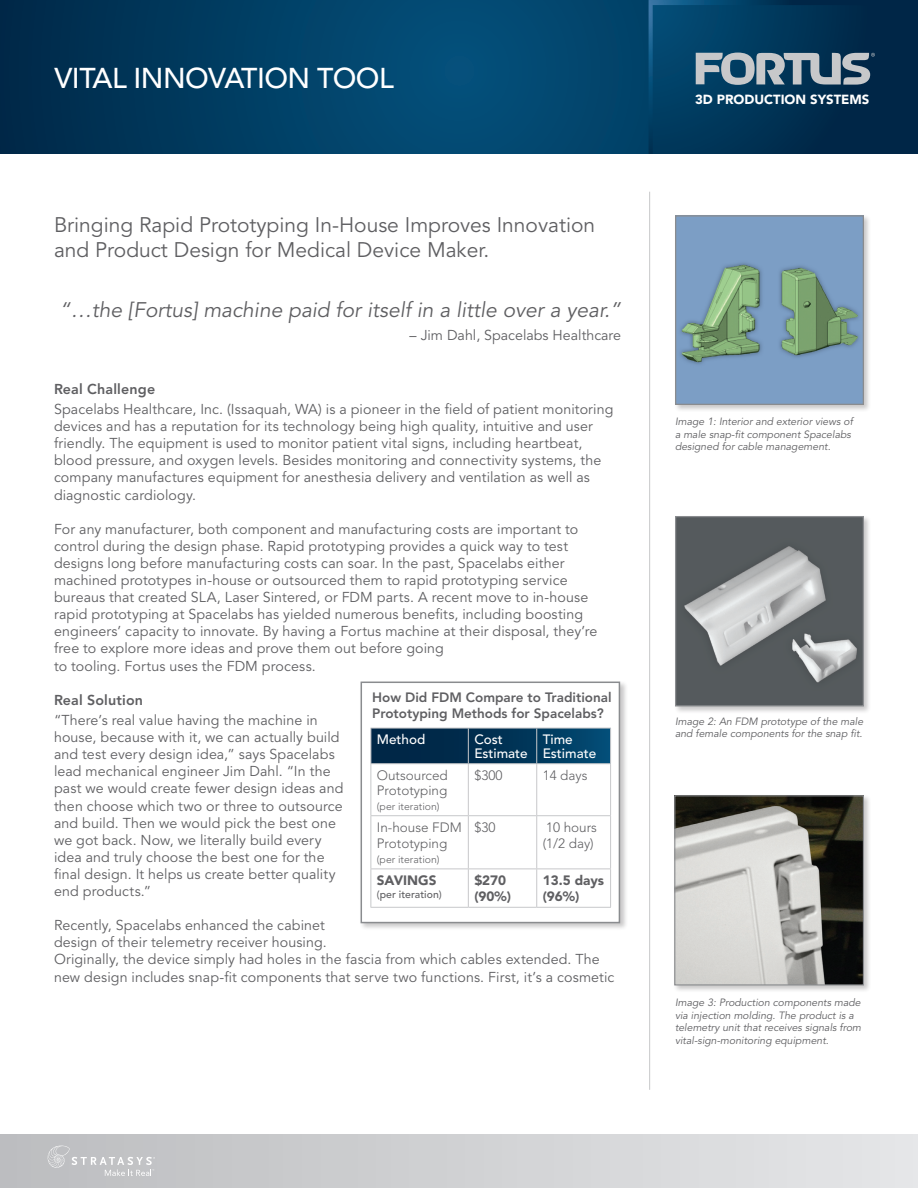
<style>
.page{position:relative;width:918px;height:1188px;background:#fff}
.page>*{position:absolute;margin:0;border:0;box-sizing:border-box;transform-origin:0 0}
.Main_title{font:500 28.5px "Avenir LT Std";letter-spacing:-.02em;color:#fff}
.Secondary_title{font:21px/25.2px "Avenir LT Std";color:#5f5f62}
.t1{font:italic 21px "Avenir LT Std";color:#5f5f62}
.Main_text{font:14.25px/17.1px "Avenir LT Std";letter-spacing:.01em;color:#5f5f62}
.Quote_name{font:14.25px "Avenir LT Std";color:#5f5f62}
.Main_text-2{font:800 14.25px "Avenir LT Std";letter-spacing:.01em;color:#5f5f62}
.t2{font:300 13.5px/16.2px "Avenir LT Std";color:#5f5f62}
.t3{font:800 13.5px/16.2px "Avenir LT Std";color:#5f5f62}
.t4{font:500 13.5px/13.5px "Avenir LT Std";color:#fff}
.t5{font:900 13.5px "Avenir LT Std";color:#5f5f62}
.t6{font:900 13.2px "Avenir LT Std";color:#fff}
.Captions{font:italic 10.5px/12.6px "Avenir LT Std";color:#5f5f62}
.t7{font:300 10.5px "Avenir LT Std";color:#5f5f62}
.t8{font:500 10.5px "Avenir LT Std";color:#5f5f62}
</style>
<div class="page">
<hr style="left:649px;top:192px;width:1px;height:898px;background:#c7c8ca">
<svg style="left:0;top:0;width:649px;height:154px;background:#013f65"></svg>
<svg style="left:649px;top:0;width:269px;height:154px;background:#113f60"></svg>
<div style="left:674px;top:515px;width:198px;height:199px;background:#231f20;opacity:.25"></div>
<img style="left:677px;top:518px;width:185px;height:186px">
<div style="left:675px;top:516px;width:189px;height:190px;border:1px solid #8a8c8f"></div>
<div style="left:674px;top:214px;width:198px;height:199px;background:#231f20;opacity:.25"></div>
<img style="left:677px;top:217px;width:185px;height:186px">
<div style="left:675px;top:215px;width:189px;height:190px;border:1px solid #8a8c8f"></div>
<div style="left:673px;top:794px;width:199px;height:199px;background:#231f20;opacity:.25"></div>
<img style="left:676px;top:797px;width:186px;height:187px">
<div style="left:674px;top:795px;width:190px;height:191px;border:1px solid #8a8c8f"></div>
<div style="left:359px;top:680px;width:269px;height:251px;background:#231f20;opacity:.25"></div>
<div style="left:361px;top:682px;width:259px;height:241px;background:#fff;border:2px solid #8a8c8f"></div>
<svg style="left:371px;top:729px;width:239px;height:34px;background:#013356"></svg>
<hr style="left:370px;top:728px;width:98px;height:1px;background:#c7c8ca">
<hr style="left:370px;top:728px;width:1px;height:35px;background:#c7c8ca">
<hr style="left:468px;top:728px;width:69px;height:1px;background:#c7c8ca">
<hr style="left:468px;top:728px;width:1px;height:35px;background:#c7c8ca">
<hr style="left:537px;top:728px;width:74px;height:1px;background:#c7c8ca">
<hr style="left:536px;top:728px;width:1px;height:35px;background:#c7c8ca">
<hr style="left:610px;top:728px;width:1px;height:35px;background:#c7c8ca">
<hr style="left:370px;top:763px;width:98px;height:1px;background:#c7c8ca">
<hr style="left:370px;top:764px;width:1px;height:51px;background:#c7c8ca">
<hr style="left:468px;top:763px;width:69px;height:1px;background:#c7c8ca">
<hr style="left:468px;top:764px;width:1px;height:51px;background:#c7c8ca">
<hr style="left:537px;top:763px;width:74px;height:1px;background:#c7c8ca">
<hr style="left:536px;top:764px;width:1px;height:51px;background:#c7c8ca">
<hr style="left:610px;top:764px;width:1px;height:51px;background:#c7c8ca">
<hr style="left:370px;top:815px;width:98px;height:1px;background:#c7c8ca">
<hr style="left:370px;top:816px;width:1px;height:53px;background:#c7c8ca">
<hr style="left:468px;top:815px;width:69px;height:1px;background:#c7c8ca">
<hr style="left:468px;top:816px;width:1px;height:53px;background:#c7c8ca">
<hr style="left:537px;top:815px;width:74px;height:1px;background:#c7c8ca">
<hr style="left:536px;top:816px;width:1px;height:53px;background:#c7c8ca">
<hr style="left:610px;top:816px;width:1px;height:53px;background:#c7c8ca">
<hr style="left:370px;top:869px;width:98px;height:1px;background:#c7c8ca">
<hr style="left:370px;top:869px;width:1px;height:38px;background:#c7c8ca">
<hr style="left:468px;top:869px;width:69px;height:1px;background:#c7c8ca">
<hr style="left:468px;top:869px;width:1px;height:38px;background:#c7c8ca">
<hr style="left:537px;top:869px;width:74px;height:1px;background:#c7c8ca">
<hr style="left:536px;top:869px;width:1px;height:38px;background:#c7c8ca">
<hr style="left:610px;top:869px;width:1px;height:38px;background:#c7c8ca">
<hr style="left:370px;top:907px;width:98px;height:1px;background:#c7c8ca">
<hr style="left:468px;top:907px;width:69px;height:1px;background:#c7c8ca">
<hr style="left:537px;top:907px;width:74px;height:1px;background:#c7c8ca">
<div style="left:0;top:1134px;width:918px;height:54px;background:linear-gradient(to right,#bcbdbf,#e5e6e8)"></div>
<svg style="left:48px;top:1146px;width:107px;height:30px;background:#c7c8ca"></svg>
<p class="Main_title" style="left:55px;top:61px;width:341px">Vital I nnovation Tool</p>
<p class="Secondary_title" style="left:54px;top:213px;width:543px">Bringing Rapid Prototyping In-House Improves Innovation and Product Design for Medical Device Maker.</p>
<p class="t1" style="left:60px;top:297px;width:563px">“…the [Fortus] machine paid for itself in a little over a year.”</p>
<p class="Quote_name" style="left:410px;top:327px;width:213px">– Jim Dahl, Spacelabs Healthcare</p>
<p class="Main_text-2" style="left:54px;top:380px;width:103px">Real Challenge</p>
<p class="Main_text" style="left:54px;top:401px;width:561px">Spacelabs Healthcare, Inc. (Issaquah, WA) is a pioneer in the field of patient monitoring devices and has a reputation for its technology being high quality, intuitive and user friendly. The equipment is used to monitor patient vital signs, including heartbeat, blood pressure, and oxygen levels. Besides monitoring and connectivity systems, the company manufactures equipment for anesthesia delivery and ventilation as well as diagnostic cardiology.</p>
<p class="Main_text" style="left:54px;top:521px;width:545px">For any manufacturer, both component and manufacturing costs are important to control during the design phase. Rapid prototyping provides a quick way to test designs long before manufacturing costs can soar. In the past, Spacelabs either machined prototypes in-house or outsourced them to rapid prototyping service bureaus that created SLA, Laser Sintered, or FDM parts. A recent move to in-house rapid prototyping at Spacelabs has yielded numerous benefits, including boosting engineers’ capacity to innovate. By having a Fortus machine at their disposal, they’re free to explore more ideas and prove them out before going<br>to tooling. Fortus uses the FDM process.</p>
<p class="Main_text-2" style="left:54px;top:691px;width:91px">Real Solution</p>
<p class="Main_text" style="left:54px;top:712px;width:291px">“There’s real value having the machine in house, because with it, we can actually build and test every design idea,” says Spacelabs lead mechanical engineer Jim Dahl. “In the past we would create fewer design ideas and then choose which two or three to outsource and build. Then we would pick the best one we got back. Now, we literally build every idea and truly choose the best one for the final design. It helps us create better quality end products.”</p>
<p class="Main_text" style="left:54px;top:917px;width:562px">Recently, Spacelabs enhanced the cabinet<br>design of their telemetry receiver housing.<br>Originally, the device simply had holes in the fascia from which cables extended. The new design includes snap-fit components that serve two functions. First, it’s a cosmetic</p>
<p class="t3" style="left:372px;top:689px;width:241px">How Did FDM Compare to Traditional<br>Prototyping Methods for Spacelabs?</p>
<p class="t4" style="left:377px;top:733px;width:50px">Method</p>
<p class="t4" style="left:474px;top:733px;width:55px">Cost<br>Estimate</p>
<p class="t4" style="left:543px;top:733px;width:55px">Time<br>Estimate</p>
<p class="t2" style="left:377px;top:768px;width:73px;line-height:15px">Outsourced<br>Prototyping</p>
<p class="t7" style="left:377px;top:800px;width:64px">(per iteration)</p>
<p class="t2" style="left:474px;top:767px;width:30px">$300</p>
<p class="t2" style="left:543px;top:767px;width:46px">14 days</p>
<p class="t2" style="left:474px;top:819px;width:23px">$30</p>
<p class="t2" style="left:543px;top:819px;width:56px">10 hours (1/2 day)</p>
<p class="t2" style="left:377px;top:819px;width:86px">In-house FDM<br>Prototyping</p>
<p class="t7" style="left:377px;top:853px;width:64px">(per iteration)</p>
<p class="t5" style="left:474px;top:872px;width:33px">$270</p>
<p class="t5" style="left:474px;top:888px;width:38px">(90%)</p>
<p class="t5" style="left:543px;top:872px;width:63px">13.5 days</p>
<p class="t5" style="left:543px;top:888px;width:38px">(96%)</p>
<p class="t5" style="left:377px;top:872px;width:61px">SAVINGS</p>
<p class="t8" style="left:377px;top:888px;width:66px">(per iteration)</p>
<p class="t6" style="left:695px;top:91px;width:176px">3D PRODUCTION SYSTEMS</p>
<p class="Captions" style="left:675px;top:415px;width:179px">Image 1: Interior and exterior views of a male snap-fit component Spacelabs designed for cable management.</p>
<p class="Captions" style="left:675px;top:715px;width:190px">Image 2: An FDM prototype of the male and female components for the snap fit.</p>
<p class="Captions" style="left:675px;top:997px;width:188px">Image 3: Production components made via injection molding. The product is a telemetry unit that receives signals from vital-sign-monitoring equipment.</p>
</div>
